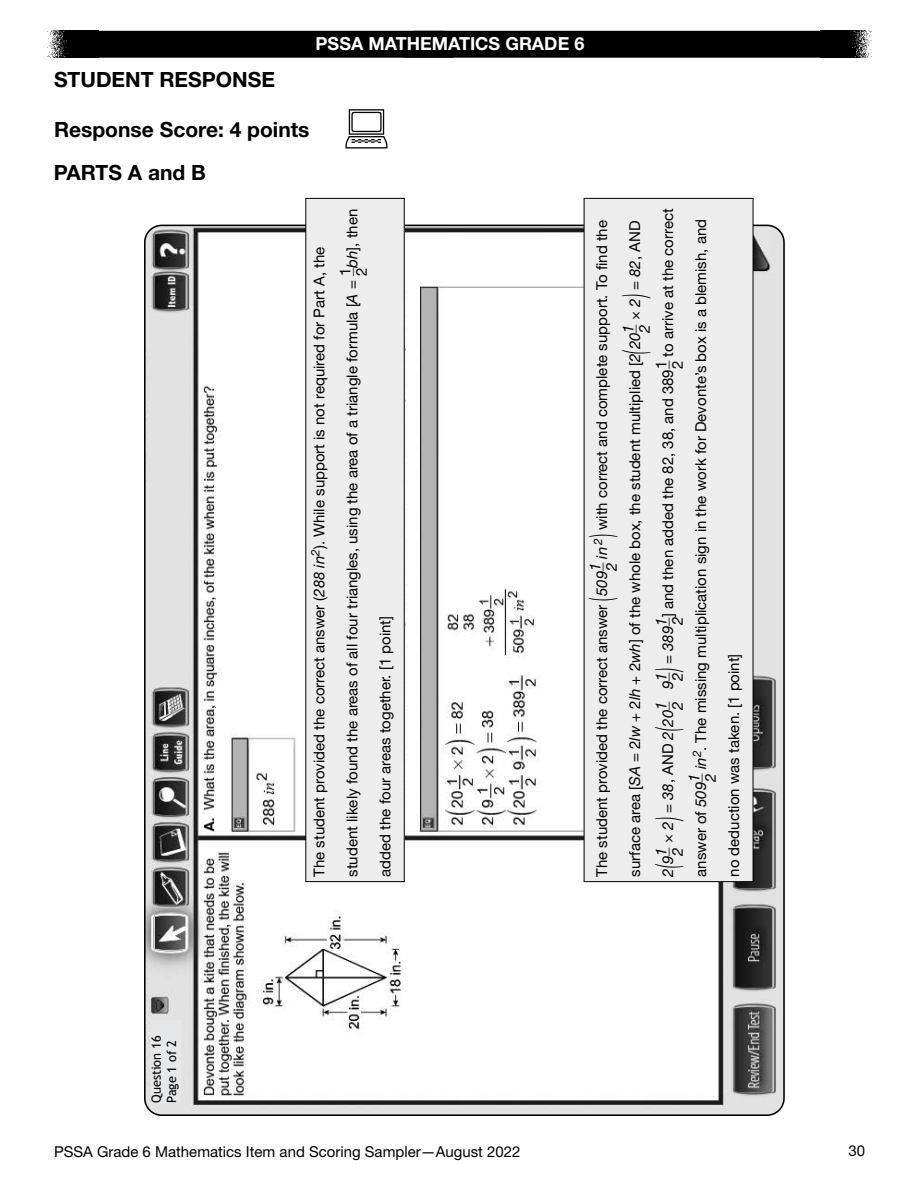
<style>
.page{position:relative;width:918px;height:1188px;background:#fff}
.page>*{position:absolute;margin:0;border:0;box-sizing:border-box;transform-origin:0 0}
.t1{font:700 21px "Helvetica Neue LT Std";color:#000}
.t2{font:700 18px "Helvetica Neue LT Std";color:#fff}
.t3{font:15px/16.4px "Helvetica Neue LT Std";color:#000}
.t4{font:italic 15px/16.5px "Helvetica Neue LT Std";color:#000}
.t5{font:12.75px/15.3px "Trebuchet MS";color:#000}
.s1{font-style:italic}
.s2{font-size:30.45px}
.s3{font-style:normal}
.s4{font-style:italic;font-size:30.45px}
</style>
<div class="page">
<img style="left:47px;top:31px;width:51px;height:27px">
<img style="left:820px;top:31px;width:52px;height:27px">
<div style="left:98px;top:31px;width:722px;height:27px;background:#000"></div>
<svg style="left:346px;top:109px;width:41px;height:39px"></svg>
<img style="left:145px;top:225px;width:637px;height:890px">
<div style="left:152px;top:1020px;width:29px;height:83px;background:#e6e7e8"></div>
<div style="left:306px;top:198px;width:98px;height:684px;background:#ededee"></div>
<div style="left:305px;top:198px;width:100px;height:684px;border:1px solid #000"></div>
<div style="left:584px;top:198px;width:169px;height:684px;background:#ededee"></div>
<p class="t2" style="left:316px;top:33px;width:270px">PSSA MATHEMATICS GRADE 6</p>
<p class="t1" style="left:54px;top:67px;width:222px">STUDENT RESPONSE</p>
<p class="t1" style="left:54px;top:117px;width:257px">Response Score: 4 points</p>
<p class="t1" style="left:54px;top:160px;width:154px">PARTS A and B</p>
<p class="t3" style="left:311px;top:877px;width:632px;rotate:-90deg">The student provided the correct answer (<span class="s1">288 in</span><sup>2</sup>) . While support is not required for Part A, the</p>
<p class="t3" style="left:344px;top:268px;width:60px;rotate:-90deg"><span class="s1">bh</span>], then</p>
<p class="t3" style="left:337px;top:276px;width:10px;rotate:-90deg">1<br>2</p>
<p class="t3" style="left:344px;top:877px;width:598px;rotate:-90deg">student likely found the areas of all four triangles, using the area of a triangle formula [<span class="s1">A</span> =</p>
<p class="t3" style="left:377px;top:877px;width:262px;rotate:-90deg">added the four areas together . [1 point]</p>
<p class="t5" style="left:149px;top:1103px;width:69px;rotate:-90deg">Question 16<br>Page 1 of 2</p>
<p class="t3" style="left:659px;top:357px;width:150px;rotate:-90deg">to arrive at the correct</p>
<p class="t3" style="left:692px;top:769px;width:551px;rotate:-90deg"><span class="s1">in</span><sup>2</sup>. The missing multiplication sign in the work for Devonte’s box is a blemish, and</p>
<p class="t3" style="left:593px;top:559px;width:340px;rotate:-90deg"><span class="s1">in</span> <sup>2</sup><span class="s2">)</span> with correct and complete support . To find the</p>
<p class="t4" style="left:626px;top:320px;width:101px;rotate:-90deg">× 2 <span class="s2">)</span> = 82<span class="s3">, AND</span></p>
<p class="t4" style="left:619px;top:333px;width:10px;rotate:-90deg">1<br>2</p>
<p class="t3" style="left:626px;top:877px;width:546px;rotate:-90deg">surface area [<span class="s1">SA</span> = 2<span class="s1">lw</span> + 2<span class="s1">lh</span> + 2<span class="s1">wh</span>] of the whole box, the student multiplied [<span class="s1">2</span> <span class="s4">(</span><span class="s1">20</span></p>
<p class="t3" style="left:652px;top:369px;width:10px;rotate:-90deg">1<br>2</p>
<p class="t3" style="left:659px;top:617px;width:249px;rotate:-90deg">] and then added the 82, 38, and 389</p>
<p class="t4" style="left:586px;top:571px;width:10px;rotate:-90deg">1<br>2</p>
<p class="t3" style="left:593px;top:877px;width:307px;rotate:-90deg">The student provided the correct answer <span class="s2">(</span> <span class="s1">509</span></p>
<p class="t4" style="left:652px;top:626px;width:10px;rotate:-90deg">1<br>2</p>
<p class="t4" style="left:659px;top:689px;width:65px;rotate:-90deg">92<span class="s2">)</span> = 389</p>
<p class="t4" style="left:652px;top:681px;width:10px;rotate:-90deg">1</p>
<p class="t4" style="left:652px;top:710px;width:10px;rotate:-90deg">1<br>2</p>
<p class="t4" style="left:659px;top:843px;width:134px;rotate:-90deg">× 2 <span class="s2">)</span> = 38<span class="s3">, AND</span> 2 <span class="s2">(</span>20</p>
<p class="t4" style="left:685px;top:782px;width:10px;rotate:-90deg">1<br>2</p>
<p class="t3" style="left:692px;top:877px;width:96px;rotate:-90deg">answer of <span class="s1">509</span></p>
<p class="t4" style="left:652px;top:856px;width:10px;rotate:-90deg">1<br>2</p>
<p class="t4" style="left:659px;top:877px;width:23px;rotate:-90deg">2 <span class="s2">(</span>9</p>
<p class="t3" style="left:725px;top:877px;width:225px;rotate:-90deg">no deduction was taken . [1 point]</p>
<p class="t3" style="left:54px;top:1143px;width:468px">PSSA Grade 6 Mathematics Item and Scoring Sampler—August 2022</p>
<p class="t3" style="left:848px;top:1142px;width:18px">30</p>
</div>
